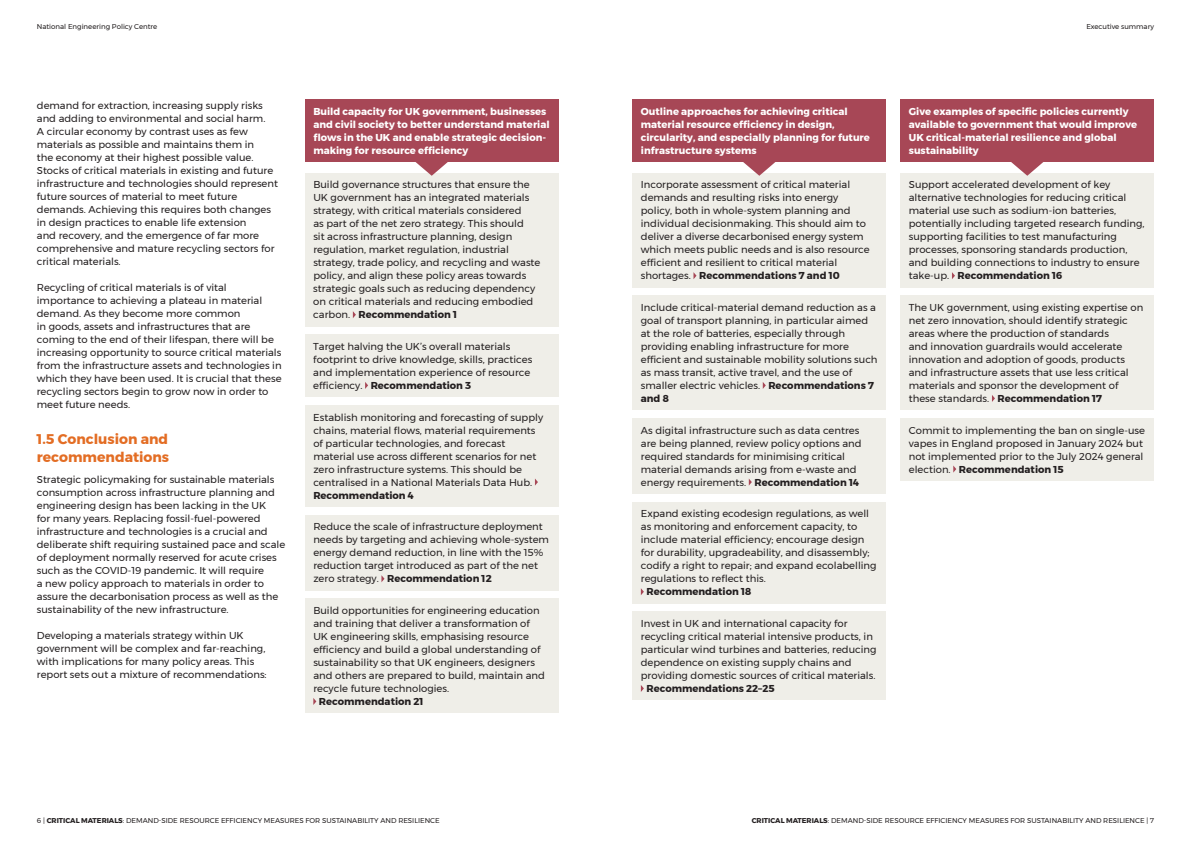
<style>
.page{position:relative;width:1191px;height:842px;background:#fff}
.page>*{position:absolute;margin:0;border:0;box-sizing:border-box;transform-origin:0 0}
.t1{font:700 14px/18px "Montserrat";color:#e36d24}
.t2{font:10px/13px "Montserrat";color:#231f20}
.t3{font:700 10px/13px "Montserrat";color:#fff}
.t4{font:700 10px "Montserrat";color:#231f20}
.t5{font:7px "Montserrat";color:#231f20}
.s1{font-weight:700}
</style>
<div class="page">
<div style="left:305px;top:99px;width:253px;height:63px;background:#a74756"></div>
<div style="left:305px;top:173px;width:253px;height:153px;background:#efeee8"></div>
<div style="left:305px;top:335px;width:253px;height:62px;background:#efeee8"></div>
<div style="left:305px;top:405px;width:253px;height:102px;background:#efeee8"></div>
<div style="left:305px;top:515px;width:253px;height:75px;background:#efeee8"></div>
<div style="left:305px;top:599px;width:253px;height:114px;background:#efeee8"></div>
<svg style="left:353px;top:311px;width:3px;height:7px"></svg>
<svg style="left:365px;top:382px;width:3px;height:7px"></svg>
<svg style="left:535px;top:478px;width:3px;height:8px"></svg>
<svg style="left:381px;top:575px;width:3px;height:7px"></svg>
<svg style="left:313px;top:698px;width:3px;height:7px"></svg>
<div style="left:632px;top:99px;width:254px;height:63px;background:#a74756"></div>
<div style="left:632px;top:173px;width:254px;height:114px;background:#efeee8"></div>
<div style="left:632px;top:296px;width:254px;height:114px;background:#efeee8"></div>
<div style="left:632px;top:418px;width:254px;height:76px;background:#efeee8"></div>
<div style="left:632px;top:502px;width:254px;height:101px;background:#efeee8"></div>
<div style="left:632px;top:612px;width:254px;height:88px;background:#efeee8"></div>
<svg style="left:693px;top:272px;width:3px;height:7px"></svg>
<svg style="left:763px;top:382px;width:3px;height:7px"></svg>
<svg style="left:749px;top:479px;width:3px;height:7px"></svg>
<svg style="left:641px;top:588px;width:3px;height:7px"></svg>
<svg style="left:641px;top:685px;width:3px;height:7px"></svg>
<div style="left:900px;top:99px;width:254px;height:63px;background:#a74756"></div>
<div style="left:900px;top:173px;width:254px;height:114px;background:#efeee8"></div>
<div style="left:900px;top:296px;width:254px;height:114px;background:#efeee8"></div>
<div style="left:900px;top:418px;width:254px;height:63px;background:#efeee8"></div>
<svg style="left:952px;top:272px;width:3px;height:7px"></svg>
<svg style="left:992px;top:395px;width:3px;height:7px"></svg>
<svg style="left:953px;top:465px;width:3px;height:8px"></svg>
<svg style="left:415px;top:162px;width:33px;height:14px"></svg>
<svg style="left:743px;top:162px;width:33px;height:14px"></svg>
<svg style="left:1011px;top:162px;width:33px;height:14px"></svg>
<p class="t5" style="left:37px;top:22px;width:122px">National Engineering Policy Centre</p>
<p class="t2" style="left:37px;top:99px;width:243px">demand for extraction, increasing supply risks and adding to environmental and social harm.<br>A circular economy by contrast uses as few materials as possible and maintains them in<br>the economy at their highest possible value.<br>Stocks of critical materials in existing and future infrastructure and technologies should represent future sources of material to meet future demands. Achieving this requires both changes in design practices to enable life extension<br>and recovery, and the emergence of far more comprehensive and mature recycling sectors for critical materials.</p>
<p class="t2" style="left:37px;top:281px;width:246px">Recycling of critical materials is of vital importance to achieving a plateau in material demand. As they become more common<br>in goods, assets and infrastructures that are coming to the end of their lifespan, there will be increasing opportunity to source critical materials from the infrastructure assets and technologies in which they have been used. It is crucial that these recycling sectors begin to grow now in order to meet future needs.</p>
<h3 class="t1" style="left:37px;top:430px;width:134px">1.5 Conclusion and recommendations</h3>
<p class="t2" style="left:37px;top:473px;width:250px">Strategic policymaking for sustainable materials consumption across infrastructure planning and engineering design has been lacking in the UK<br>for many years. Replacing fossil-fuel-powered infrastructure and technologies is a crucial and deliberate shift requiring sustained pace and scale of deployment normally reserved for acute crises such as the COVID-19 pandemic. It will require<br>a new policy approach to materials in order to assure the decarbonisation process as well as the sustainability of the new infrastructure.</p>
<p class="t2" style="left:37px;top:629px;width:231px">Developing a materials strategy within UK government will be complex and far-reaching, with implications for many policy areas. This report sets out a mixture of recommendations:</p>
<p class="t3" style="left:313px;top:105px;width:238px">Build capacity for UK government, businesses and civil society to better understand material flows in the UK and enable strategic decision&shy;making for resource efficiency</p>
<p class="t2" style="left:313px;top:178px;width:229px">Build governance structures that ensure the UK government has an integrated materials strategy, with critical materials considered<br>as part of the net zero strategy. This should<br>sit across infrastructure planning, design regulation, market regulation, industrial strategy, trade policy, and recycling and waste policy, and align these policy areas towards strategic goals such as reducing dependency on critical materials and reducing embodied carbon. <span class="s1">Recommendation 1</span></p>
<p class="t2" style="left:313px;top:340px;width:220px">Target halving the UK’s overall materials footprint to drive knowledge, skills, practices and implementation experience of resource efficiency. <span class="s1">Recommendation 3</span></p>
<p class="t2" style="left:313px;top:410px;width:231px">Establish monitoring and forecasting of supply chains, material flows, material requirements of particular technologies, and forecast material use across different scenarios for net zero infrastructure systems. This should be centralised in a National Materials Data Hub.<br><span class="s1">Recommendation 4</span></p>
<p class="t2" style="left:313px;top:520px;width:237px">Reduce the scale of infrastructure deployment needs by targeting and achieving whole-system energy demand reduction, in line with the 15% reduction target introduced as part of the net zero strategy. <span class="s1">Recommendation 12</span></p>
<p class="t2" style="left:313px;top:604px;width:228px">Build opportunities for engineering education</p>
<p class="t2" style="left:313px;top:617px;width:218px">and training that deliver a transformation of</p>
<p class="t2" style="left:313px;top:630px;width:217px">UK engineering skills, emphasising resource</p>
<p class="t2" style="left:313px;top:643px;width:229px">efficiency and build a global understanding of</p>
<p class="t2" style="left:313px;top:656px;width:223px">sustainability so that UK engineers, designers</p>
<p class="t2" style="left:313px;top:669px;width:233px">and others are prepared to build, maintain and</p>
<p class="t2" style="left:313px;top:682px;width:137px">recycle future technologies.</p>
<p class="t4" style="left:319px;top:693px;width:106px">Recommendation 21</p>
<p class="t5" style="left:37px;top:815px;width:404px">6 | <span class="s1">CRITICAL MATERIALS</span>: DEMAND-SIDE RESOURCE EFFICIENCY MEASURES FOR SUSTAINABILITY AND RESILIENCE</p>
<p class="t3" style="left:641px;top:105px;width:231px">Outline approaches for achieving critical material resource efficiency in design, circularity, and especially planning for future infrastructure systems</p>
<p class="t2" style="left:641px;top:178px;width:230px">Incorporate assessment of critical material demands and resulting risks into energy policy, both in whole-system planning and individual decisionmaking. This should aim to deliver a diverse decarbonised energy system which meets public needs and is also resource efficient and resilient to critical material shortages. <span class="s1">Recommendations 7 and 10</span></p>
<p class="t2" style="left:641px;top:301px;width:238px">Include critical-material demand reduction as a goal of transport planning, in particular aimed at the role of batteries, especially through providing enabling infrastructure for more efficient and sustainable mobility solutions such as mass transit, active travel, and the use of smaller electric vehicles. <span class="s1">Recommendations 7 and 8</span></p>
<p class="t2" style="left:641px;top:423px;width:222px">As digital infrastructure such as data centres are being planned, review policy options and required standards for minimising critical material demands arising from e-waste and energy requirements. <span class="s1">Recommendation 14</span></p>
<p class="t2" style="left:641px;top:507px;width:230px">Expand existing ecodesign regulations, as well</p>
<p class="t2" style="left:641px;top:520px;width:218px">as monitoring and enforcement capacity, to</p>
<p class="t2" style="left:641px;top:533px;width:225px">include material efficiency; encourage design</p>
<p class="t2" style="left:641px;top:546px;width:230px">for durability, upgradeability, and disassembly;</p>
<p class="t2" style="left:641px;top:559px;width:237px">codify a right to repair; and expand ecolabelling</p>
<p class="t2" style="left:641px;top:572px;width:126px">regulations to reflect this.</p>
<p class="t4" style="left:646px;top:584px;width:106px">Recommendation 18</p>
<p class="t2" style="left:641px;top:617px;width:208px">Invest in UK and international capacity for</p>
<p class="t2" style="left:641px;top:630px;width:233px">recycling critical material intensive products, in</p>
<p class="t2" style="left:641px;top:643px;width:237px">particular wind turbines and batteries, reducing</p>
<p class="t2" style="left:641px;top:656px;width:212px">dependence on existing supply chains and</p>
<p class="t2" style="left:641px;top:669px;width:236px">providing domestic sources of critical materials.</p>
<p class="t4" style="left:646px;top:680px;width:130px">Recommendations 22–25</p>
<p class="t5" style="left:1086px;top:22px;width:69px">Executive summary</p>
<p class="t3" style="left:909px;top:105px;width:230px">Give examples of specific policies currently available to government that would improve UK critical-material resilience and global sustainability</p>
<p class="t2" style="left:908px;top:178px;width:237px">Support accelerated development of key alternative technologies for reducing critical material use such as sodium-ion batteries, potentially including targeted research funding, supporting facilities to test manufacturing processes, sponsoring standards production, and building connections to industry to ensure take-up. <span class="s1">Recommendation 16</span></p>
<p class="t2" style="left:908px;top:301px;width:236px">The UK government, using existing expertise on net zero innovation, should identify strategic areas where the production of standards<br>and innovation guardrails would accelerate innovation and adoption of goods, products and infrastructure assets that use less critical materials and sponsor the development of these standards. <span class="s1">Recommendation 17</span></p>
<p class="t2" style="left:909px;top:423px;width:238px">Commit to implementing the ban on single-use vapes in England proposed in January 2024 but not implemented prior to the July 2024 general election. <span class="s1">Recommendation 15</span></p>
<p class="t5" style="left:752px;top:815px;width:404px"><span class="s1">CRITICAL MATERIALS</span>: DEMAND-SIDE RESOURCE EFFICIENCY MEASURES FOR SUSTAINABILITY AND RESILIENCE | 7</p>
</div>
